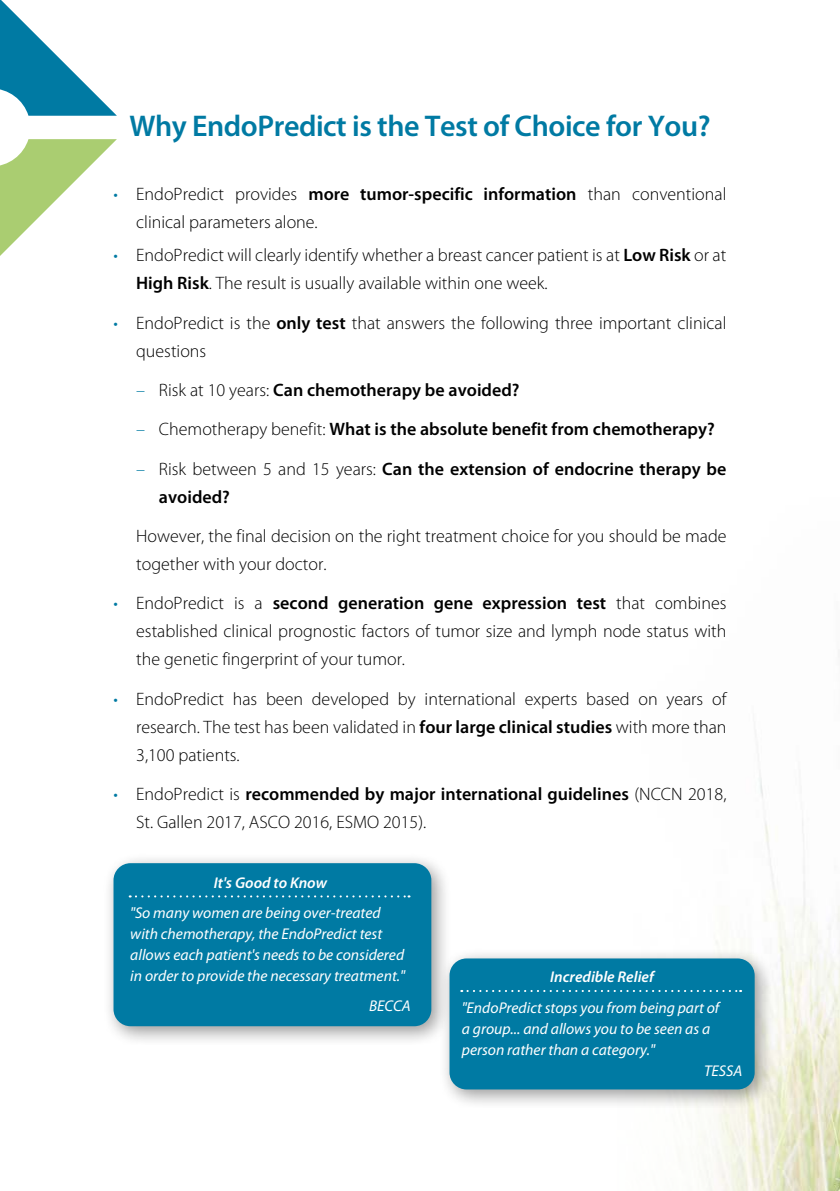
<style>
.page{position:relative;width:840px;height:1191px;background:#fff}
.page>*{position:absolute;margin:0;border:0;box-sizing:border-box;transform-origin:0 0}
.t1{font:600 30px "Myriad Pro";letter-spacing:-.015em;color:#007aa3}
.t2{font:300 18px/28px "Myriad Pro";color:#000}
.t3{font:600 18px/28px "Myriad Pro";color:#000}
.t4{font:italic 15.6px/20.8px "Myriad Pro";color:#fff}
.t5{font:italic 600 15.6px "Myriad Pro";color:#fff}
.s1{color:#007aa3}
.s2{font-weight:600}
.s3{font-weight:300;color:#007aa3}
.s4{font-weight:300}
</style>
<div class="page">
<img style="left:699px;top:775px;width:140px;height:416px">
<div style="left:102px;top:852px;width:349px;height:195px;background:#000;opacity:.4"></div>
<div style="left:113px;top:863px;width:318px;height:163px;background:#007aa3;border-radius:17px"></div>
<svg style="left:130px;top:895px;width:279px;height:2px"></svg>
<div style="left:438px;top:947px;width:337px;height:163px;background:#000;opacity:.4"></div>
<div style="left:449px;top:958px;width:305px;height:131px;background:#007aa3;border-radius:17px"></div>
<svg style="left:461px;top:990px;width:279px;height:2px"></svg>
<svg style="left:0;top:139px;width:117px;height:117px"></svg>
<svg style="left:0;top:0;width:117px;height:116px"></svg>
<h1 class="t1" style="left:129px;top:109px;width:582px">Why EndoPredict is the Test of Choice for You?</h1>
<p class="t2" style="left:136px;top:180px;width:591px;text-indent:-23px"><span class="s1">•</span> EndoPredict provides <span class="s2">more tumor-specific information</span> than conventional clinical parameters alone.</p>
<p class="t2" style="left:136px;top:241px;width:591px;text-indent:-23px"><span class="s1">•</span> EndoPredict will clearly identify whether a breast cancer patient is at <span class="s2">Low Risk</span> or at<br><span class="s2">High Risk</span>. The result is usually available within one week.</p>
<p class="t2" style="left:136px;top:309px;width:591px;text-indent:-23px"><span class="s1">•</span> EndoPredict is the <span class="s2">only test</span> that answers the following three important clinical questions</p>
<p class="t3" style="left:136px;top:376px;width:384px"><span class="s3">–</span> <span class="s4">Risk at 10 years:</span> Can chemotherapy be avoided?</p>
<p class="t3" style="left:136px;top:415px;width:579px"><span class="s3">–</span> <span class="s4">Chemotherapy benefit:</span> What is the absolute benefit from chemotherapy?</p>
<p class="t3" style="left:159px;top:455px;width:568px;text-indent:-23px"><span class="s3">–</span> <span class="s4">Risk between 5 and 15 years:</span> Can the extension of endocrine therapy be avoided?</p>
<p class="t2" style="left:136px;top:522px;width:591px">However, the final decision on the right treatment choice for you should be made together with your doctor.</p>
<p class="t2" style="left:136px;top:589px;width:591px;text-align:justify;text-indent:-23px"><span class="s1">•</span> EndoPredict is a <span class="s2">second generation gene expression test</span> that combines established clinical prognostic factors of tumor size and lymph node status with the genetic fingerprint of your tumor.</p>
<p class="t2" style="left:136px;top:685px;width:591px;text-align:justify;text-indent:-23px"><span class="s1">•</span> EndoPredict has been developed by international experts based on years of research. The test has been validated in <span class="s2">four large clinical studies</span> with more than 3,100 patients.</p>
<p class="t2" style="left:136px;top:780px;width:591px;text-indent:-23px"><span class="s1">•</span> EndoPredict is <span class="s2">recommended by major international guidelines</span> (NCCN 2018,<br>St. Gallen 2017, ASCO 2016, ESMO 2015).</p>
<p class="t5" style="left:214px;top:874px;width:115px">It's Good to Know</p>
<p class="t4" style="left:130px;top:903px;width:276px">"So many women are being over-treated with chemotherapy, the EndoPredict test allows each patient's needs to be considered in order to provide the necessary treatment."</p>
<p class="t4" style="left:369px;top:995px;width:43px">BECCA</p>
<p class="t5" style="left:550px;top:968px;width:105px">Incredible Relief</p>
<p class="t4" style="left:461px;top:998px;width:259px">"EndoPredict stops you from being part of</p>
<p class="t4" style="left:461px;top:1018px;width:250px">a group... and allows you to be seen as a</p>
<p class="t4" style="left:461px;top:1039px;width:194px">person rather than a category."</p>
<p class="t4" style="left:703px;top:1060px;width:40px">TESSA</p>
</div>
